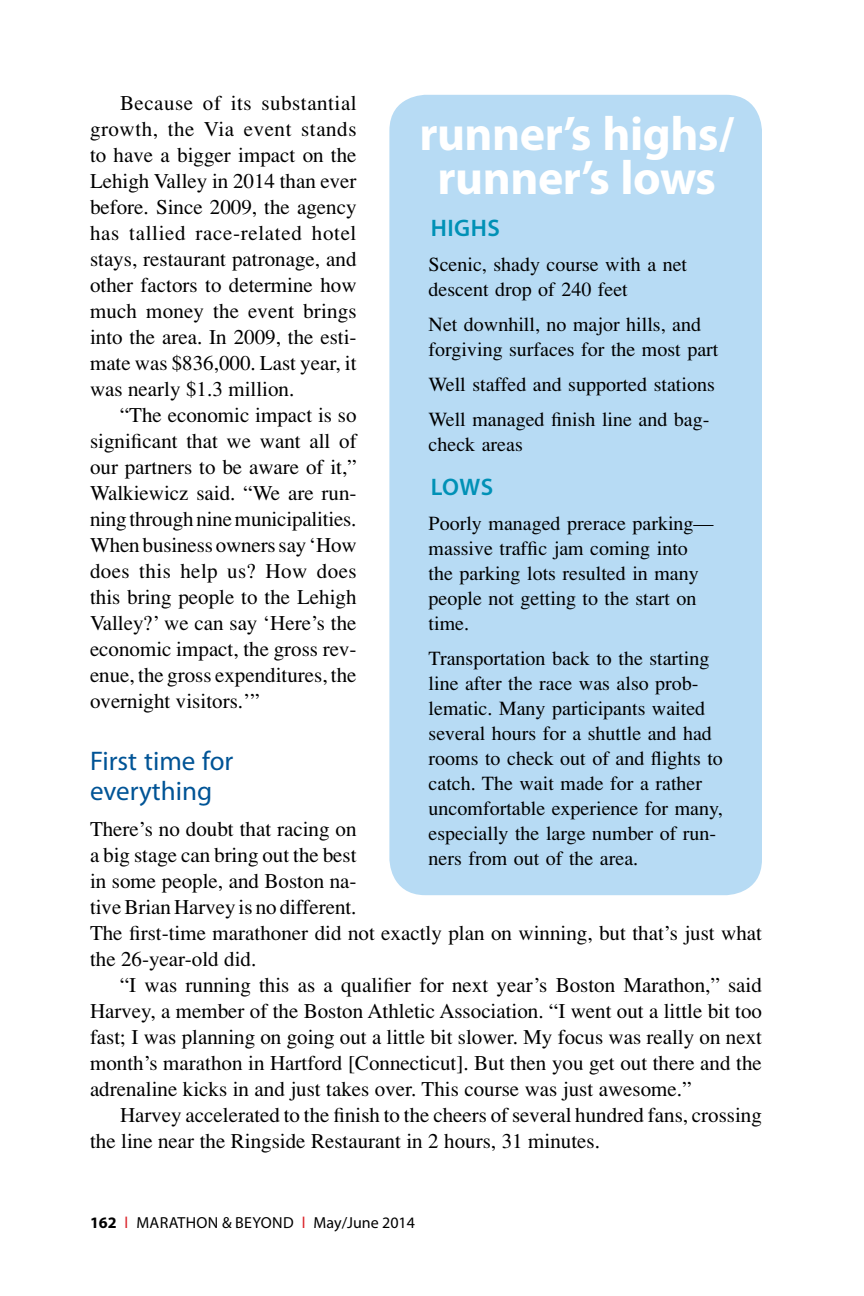
<style>
.page{position:relative;width:864px;height:1296px;background:#fff}
.page>*{position:absolute;margin:0;border:0;box-sizing:border-box;transform-origin:0 0}
.sbt{font:700 48px/44px "Myriad Pro";letter-spacing:-.01em;color:#fff;text-align:center}
.a{font:27px/30px "Myriad Pro";color:#005496}
.sba{font:600 24px "Myriad Pro";letter-spacing:.02em;color:#0091b6}
.tx{font:21px/26px "Times";color:#000;text-align:justify}
.tx1{font:21px/26px "Times";color:#000}
.sbtx{font:20px/25px "Times";color:#000}
.t1{font:16px "Myriad Pro";letter-spacing:.01em;color:#000}
.s1{font-weight:700}
.s2{color:#da2128}
</style>
<div class="page">
<div style="left:389px;top:95px;width:373px;height:800px;background:#b7dbf4;border-radius:36px"></div>
<p class="tx" style="left:90px;top:90px;width:268px;text-indent:30px">Because of its substantial growth, the Via event stands to have a bigger impact on the Lehigh Valley in 2014 than ever before. Since 2009, the agency has tallied race-related hotel stays, restaurant patronage, and other factors to determine how much money the event brings into the area. In 2009, the esti&shy;mate was $836,000. Last year, it was nearly $1.3 million.</p>
<p class="tx" style="left:90px;top:402px;width:268px;text-indent:30px">“The economic impact is so significant that we want all of our partners to be aware of it,” Walkiewicz said. “We are run&shy;ning through nine municipalities.<br>When business owners say ‘How does this help us? How does this bring people to the Lehigh Valley?’ we can say ‘Here’s the economic impact, the gross rev&shy;enue, the gross expenditures, the overnight visitors.’”</p>
<p class="a" style="left:90px;top:747px;width:145px">First time for everything</p>
<p class="tx1" style="left:90px;top:816px;width:674px">There’s no doubt that racing on<br>a big stage can bring out the best<br>in some people, and Boston na-<br>tive Brian Harvey is no different.<br>The first-time marathoner did not exactly plan on winning, but that’s just what the 26-year-old did.</p>
<p class="tx" style="left:90px;top:972px;width:674px;text-indent:30px">“I was running this as a qualifier for next year’s Boston Marathon,” said Harvey, a member of the Boston Athletic Association. “I went out a little bit too fast; I was planning on going out a little bit slower. My focus was really on next month’s marathon in Hartford [Connecticut]. But then you get out there and the adrenaline kicks in and just takes over. This course was just awesome.”</p>
<p class="tx" style="left:90px;top:1102px;width:673px;text-indent:30px">Harvey accelerated to the finish to the cheers of several hundred fans, crossing the line near the Ringside Restaurant in 2 hours, 31 minutes.</p>
<p class="sbt" style="left:419px;top:112px;width:316px">runner’s highs/ runner’s lows</p>
<p class="sba" style="left:431px;top:214px;width:70px">HIGHS</p>
<p class="sbtx" style="left:429px;top:251px;width:260px">Scenic, shady course with a net descent drop of 240 feet</p>
<p class="sbtx" style="left:429px;top:311px;width:291px">Net downhill, no major hills, and forgiving surfaces for the most part</p>
<p class="sbtx" style="left:429px;top:371px;width:288px">Well staffed and supported stations</p>
<p class="sbtx" style="left:429px;top:406px;width:282px">Well managed finish line and bag&shy;check areas</p>
<p class="sba" style="left:431px;top:473px;width:64px">LOWS</p>
<p class="sbtx" style="left:429px;top:510px;width:286px">Poorly managed prerace parking— massive traffic jam coming into the parking lots resulted in many people not getting to the start on time.</p>
<p class="sbtx" style="left:429px;top:645px;width:296px">Transportation back to the starting line after the race was also prob&shy;lematic. Many participants waited several hours for a shuttle and had rooms to check out of and flights to catch. The wait made for a rather uncomfortable experience for many, especially the large number of run&shy;ners from out of the area.</p>
<p class="t1" style="left:90px;top:1213px;width:327px"><span class="s1">162</span> <span class="s2">l</span> MARATHON &amp; BEYOND <span class="s2">l</span> May/June 2014</p>
</div>
